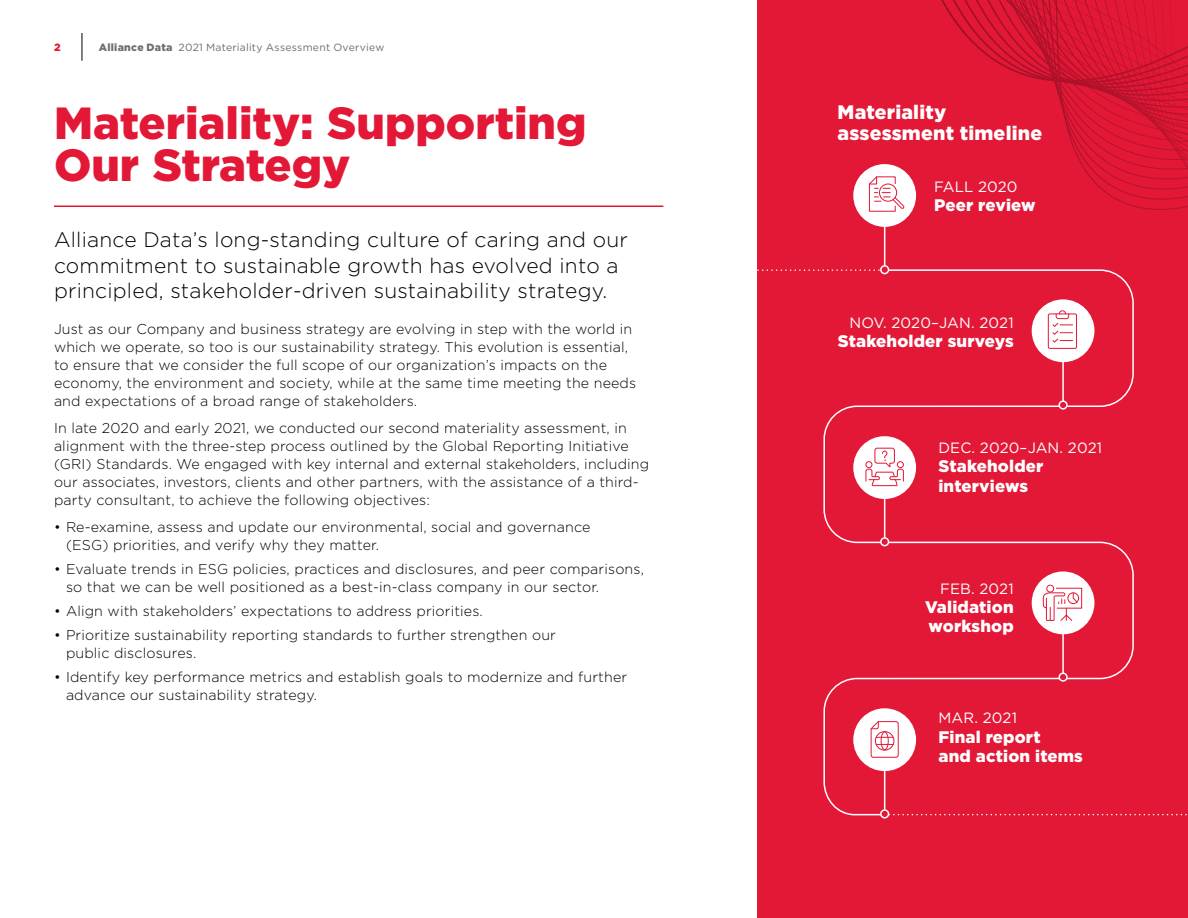
<style>
.page{position:relative;width:1188px;height:918px;background:#fff}
.page>*{position:absolute;margin:0;border:0;box-sizing:border-box;transform-origin:0 0}
.t1{font:900 45px/42px "Gotham";color:#e31837}
.Leadin{font:300 21px/25.5px "Gotham";letter-spacing:.01em;color:#000}
.Pillar_Name{font:900 19.5px/21px "Gotham";letter-spacing:.01em;color:#fff}
.t2{font:900 16.8px/19.4px "Gotham";letter-spacing:.01em;color:#fff}
.t3{font:14.85px "Gotham";letter-spacing:.01em;color:#fff}
.Body{font:300 14.25px/18px "Gotham";letter-spacing:.01em;color:#000}
.t4{font:10.5px "Gotham";letter-spacing:.02em;color:#6d6e71}
.t5{font:900 10.5px "Gotham";color:#e31837}
.s1{font-weight:900}
</style>
<div class="page">
<svg style="left:82px;top:33px;width:1px;height:28px"></svg>
<div style="left:758px;top:0;width:430px;height:918px;background:#e31837"></div>
<svg style="left:823px;top:269px;width:312px;height:547px"></svg>
<hr style="left:54px;top:205px;width:609px;height:2px;background:#e31837">
<hr style="left:884px;top:466px;width:1px;height:75px;background:#fff">
<div style="left:854px;top:437px;width:61px;height:61px;background:#fff;border-radius:50%"></div>
<svg style="left:865px;top:447px;width:39px;height:40px"></svg>
<div style="left:853px;top:436px;width:63px;height:63px;border:2px solid #fff;border-radius:50%"></div>
<div style="left:881px;top:538px;width:8px;height:8px;background:#e31837;border-radius:50%"></div>
<div style="left:880px;top:537px;width:9px;height:9px;border:2px solid #fff;border-radius:50%"></div>
<hr style="left:1062px;top:330px;width:2px;height:75px;background:#fff">
<div style="left:1032px;top:300px;width:62px;height:61px;background:#fff;border-radius:50%"></div>
<div style="left:1048px;top:313px;width:29px;height:36px;border:1px solid #e31837;border-radius:2px"></div>
<svg style="left:1052px;top:315px;width:21px;height:28px"></svg>
<div style="left:1032px;top:299px;width:62px;height:63px;border:2px solid #fff;border-radius:50%"></div>
<div style="left:1059px;top:401px;width:8px;height:8px;background:#e31837;border-radius:50%"></div>
<div style="left:1059px;top:400px;width:9px;height:10px;border:2px solid #fff;border-radius:50%"></div>
<hr style="left:1062px;top:602px;width:2px;height:75px;background:#fff">
<div style="left:1032px;top:572px;width:62px;height:62px;background:#fff;border-radius:50%"></div>
<div style="left:1046px;top:585px;width:8px;height:8px;border:1px solid #e31837;border-radius:50%"></div>
<svg style="left:1042px;top:587px;width:41px;height:34px"></svg>
<div style="left:1032px;top:572px;width:62px;height:62px;border:2px solid #fff;border-radius:50%"></div>
<div style="left:1059px;top:673px;width:8px;height:8px;background:#e31837;border-radius:50%"></div>
<div style="left:1059px;top:673px;width:9px;height:9px;border:2px solid #fff;border-radius:50%"></div>
<svg style="left:889px;top:814px;width:298px;height:1px"></svg>
<svg style="left:757px;top:269px;width:123px;height:2px"></svg>
<hr style="left:884px;top:738px;width:1px;height:75px;background:#fff">
<div style="left:854px;top:709px;width:61px;height:61px;background:#fff;border-radius:50%"></div>
<svg style="left:870px;top:721px;width:29px;height:37px"></svg>
<div style="left:853px;top:708px;width:63px;height:63px;border:2px solid #fff;border-radius:50%"></div>
<div style="left:881px;top:810px;width:8px;height:8px;background:#e31837;border-radius:50%"></div>
<div style="left:880px;top:809px;width:9px;height:9px;border:2px solid #fff;border-radius:50%"></div>
<hr style="left:884px;top:194px;width:1px;height:75px;background:#fff">
<div style="left:854px;top:165px;width:61px;height:61px;background:#fff;border-radius:50%"></div>
<svg style="left:869px;top:176px;width:36px;height:36px"></svg>
<div style="left:853px;top:164px;width:63px;height:63px;border:2px solid #fff;border-radius:50%"></div>
<div style="left:881px;top:266px;width:8px;height:8px;background:#e31837;border-radius:50%"></div>
<div style="left:880px;top:265px;width:9px;height:9px;border:2px solid #fff;border-radius:50%"></div>
<svg style="left:908px;top:294px;width:227px;height:16px"></svg>
<svg style="left:908px;top:277px;width:227px;height:17px"></svg>
<svg style="left:908px;top:269px;width:227px;height:8px"></svg>
<svg style="left:909px;top:194px;width:279px;height:17px"></svg>
<svg style="left:908px;top:178px;width:280px;height:16px"></svg>
<svg style="left:908px;top:161px;width:280px;height:17px"></svg>
<svg style="left:1072px;top:144px;width:116px;height:17px"></svg>
<svg style="left:941px;top:0;width:247px;height:144px"></svg>
<p class="t5" style="left:54px;top:40px;width:8px">2</p>
<p class="t4" style="left:99px;top:41px;width:287px"><span class="s1">Alliance Data</span> 2021 Materiality Assessment Overview</p>
<h1 class="t1" style="left:54px;top:102px;width:534px">Materiality: Supporting<br>Our Strategy</h1>
<p class="Leadin" style="left:54px;top:227px;width:575px">Alliance Data’s long-standing culture of caring and our commitment to sustainable growth has evolved into a principled, stakeholder-driven sustainability strategy.</p>
<p class="Body" style="left:54px;top:320px;width:584px">Just as our Company and business strategy are evolving in step with the world in which we operate, so too is our sustainability strategy. This evolution is essential, to ensure that we consider the full scope of our organization’s impacts on the economy, the environment and society, while at the same time meeting the needs and expectations of a broad range of stakeholders.</p>
<p class="Body" style="left:54px;top:419px;width:597px">In late 2020 and early 2021, we conducted our second materiality assessment, in alignment with the three-step process outlined by the Global Reporting Initiative (GRI) Standards. We engaged with key internal and external stakeholders, including our associates, investors, clients and other partners, with the assistance of a third&shy;party consultant, to achieve the following objectives:</p>
<p class="Body" style="left:66px;top:518px;width:526px;text-indent:-12px">• Re-examine, assess and update our environmental, social and governance (ESG) priorities, and verify why they matter.</p>
<p class="Body" style="left:66px;top:560px;width:580px;text-indent:-12px">• Evaluate trends in ESG policies, practices and disclosures, and peer comparisons, so that we can be well positioned as a best-in-class company in our sector.</p>
<p class="Body" style="left:54px;top:602px;width:430px">• Align with stakeholders’ expectations to address priorities.</p>
<p class="Body" style="left:66px;top:626px;width:491px;text-indent:-12px">• Prioritize sustainability reporting standards to further strengthen our public disclosures.</p>
<p class="Body" style="left:66px;top:668px;width:563px;text-indent:-12px">• Identify key performance metrics and establish goals to modernize and further advance our sustainability strategy.</p>
<p class="Pillar_Name" style="left:838px;top:101px;width:206px">Materiality assessment timeline</p>
<p class="t3" style="left:934px;top:177px;width:85px">FALL 2020</p>
<p class="t2" style="left:934px;top:195px;width:103px">Peer review</p>
<p class="t3" style="left:849px;top:313px;width:166px">NOV. 2020–JAN. 2021</p>
<p class="t2" style="left:838px;top:331px;width:177px">Stakeholder surveys</p>
<p class="t3" style="left:938px;top:438px;width:165px">DEC. 2020–JAN. 2021</p>
<p class="t2" style="left:938px;top:456px;width:106px">Stakeholder interviews</p>
<p class="t3" style="left:940px;top:579px;width:75px">FEB. 2021</p>
<p class="t2" style="left:925px;top:597px;width:90px">Validation workshop</p>
<p class="t3" style="left:938px;top:709px;width:80px">MAR. 2021</p>
<p class="t2" style="left:938px;top:727px;width:146px">Final report<br>and action items</p>
</div>
